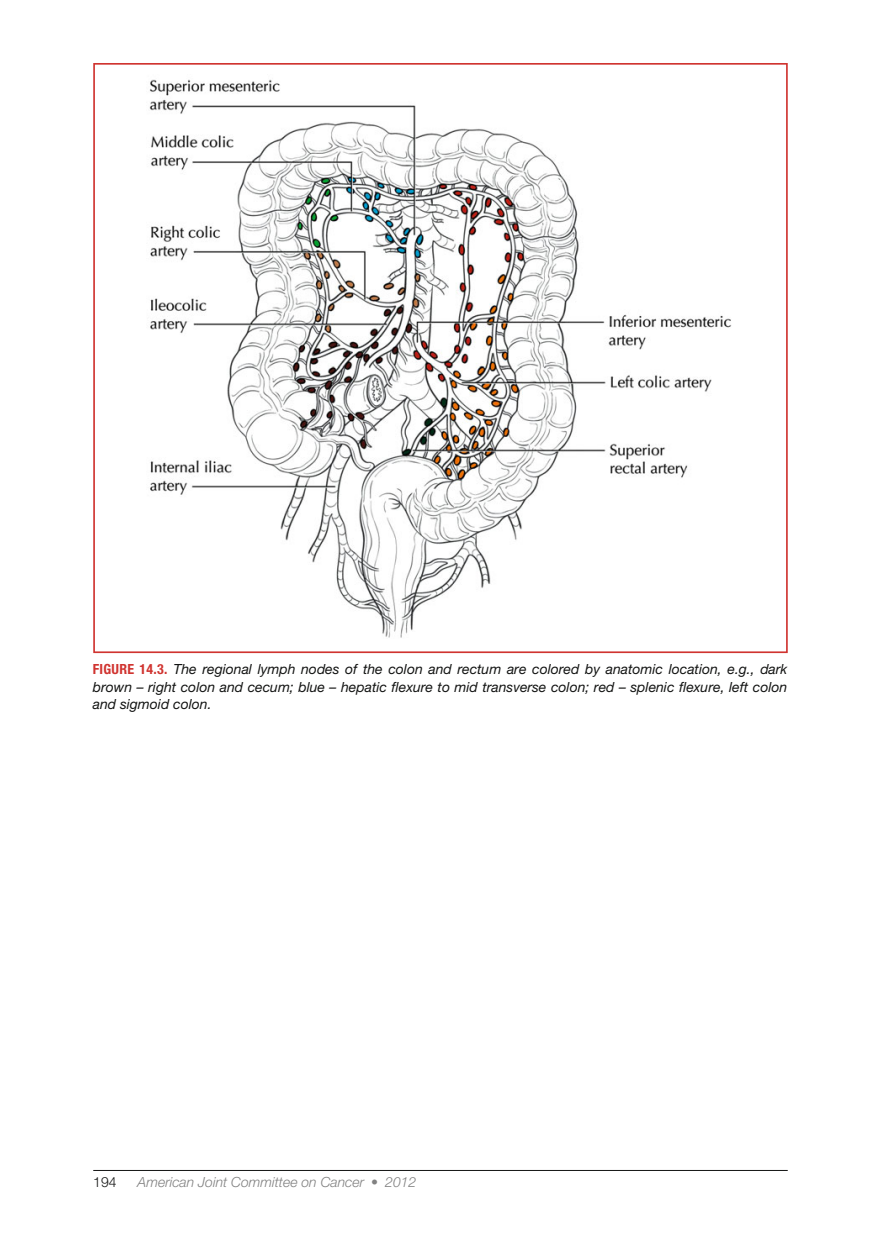
<style>
.page{position:relative;width:882px;height:1260px;background:#fff}
.page>*{position:absolute;margin:0;border:0;box-sizing:border-box;transform-origin:0 0}
.t1{font:italic 14px/17.5px "Helvetica Neue";color:#131413;text-align:justify}
.t2{font:italic 300 14px "Helvetica Neue";color:#818181}
.t3{font:300 14px "Helvetica Neue";color:#131413}
.s1{font-weight:700;font-style:normal;font-stretch:condensed;color:#d03430}
</style>
<div class="page">
<hr style="left:93px;top:1170px;width:695px;height:1px;background:#131413">
<img style="left:149px;top:79px;width:583px;height:559px">
<p class="t1" style="left:93px;top:662px;width:696px"><span class="s1">FIGURE 14.3.</span> The regional lymph nodes of the colon and rectum are colored by anatomic location, e.g., dark brown – right colon and cecum; blue – hepatic fl exure to mid transverse colon; red – splenic fl exure, left colon and sigmoid colon.</p>
<p class="t3" style="left:93px;top:1177px;width:25px">194</p>
<p class="t2" style="left:138px;top:1177px;width:280px">American Joint Committee on Cancer • 2012</p>
</div>
